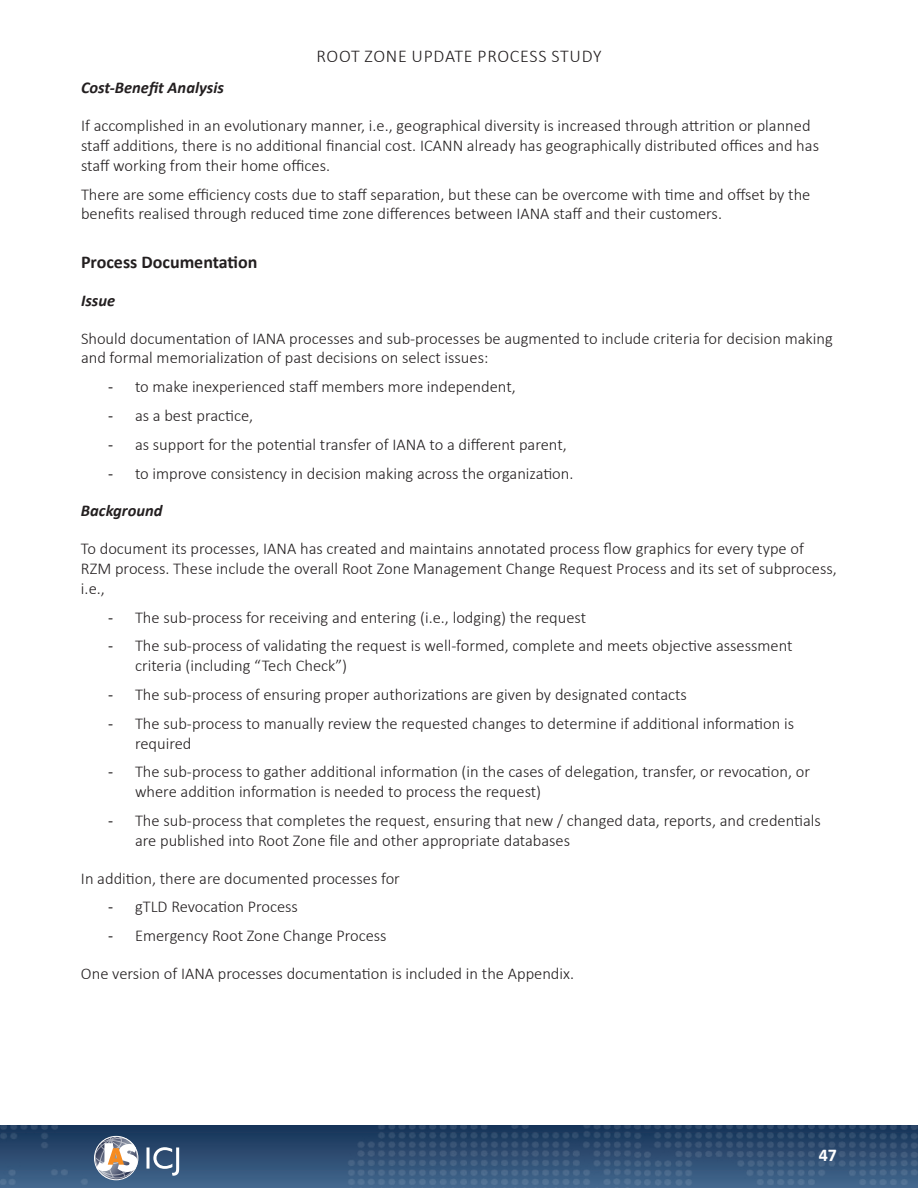
<style>
.page{position:relative;width:918px;height:1188px;background:#fff}
.page>*{position:absolute;margin:0;border:0;box-sizing:border-box;transform-origin:0 0}
.t1{font:300 18px "Calibri";letter-spacing:.04em;color:#231f20}
.Heading_2{font:700 18px "Calibri";color:#231f20}
.t2{font:700 18px "Calibri";color:#fff}
.Paragraph_1{font:300 16.5px/19.8px "Calibri";color:#231f20}
.Heading_4{font:italic 700 16.5px "Calibri";color:#231f20}
.s1{font-weight:400}
</style>
<div class="page">
<img style="left:0;top:1126px;width:918px;height:62px">
<svg style="left:147px;top:1147px;width:32px;height:29px"></svg>
<svg style="left:94px;top:1136px;width:44px;height:44px"></svg>
<div style="left:94px;top:1136px;width:44px;height:44px;border:1px solid #fff;border-radius:50%"></div>
<p class="t1" style="left:317px;top:45px;width:286px">ROOT ZONE UPDATE PROCESS STUDY</p>
<p class="Heading_4" style="left:81px;top:76px;width:144px">Cost-Benefit Analysis</p>
<p class="Paragraph_1" style="left:81px;top:116px;width:740px">If accomplished in an evolutionary manner, i.e., geographical diversity is increased through attrition or planned staff additions, there is no additional financial cost. ICANN already has geographically distributed offices and has staff working from their home offices.</p>
<p class="Paragraph_1" style="left:81px;top:184px;width:731px">There are some efficiency costs due to staff separation, but these can be overcome with time and offset by the benefits realised through reduced time zone differences between IANA staff and their customers.</p>
<p class="Heading_2" style="left:81px;top:249px;width:178px">Process Documentation</p>
<p class="Heading_4" style="left:81px;top:289px;width:36px">Issue</p>
<p class="Paragraph_1" style="left:81px;top:328px;width:753px">Should documentation of IANA processes and sub-processes be augmented to include criteria for decision making and formal memorialization of past decisions on select issues:</p>
<p class="Paragraph_1" style="left:108px;top:377px;width:409px"><span class="s1">-</span> to make inexperienced staff members more independent,</p>
<p class="Paragraph_1" style="left:108px;top:405px;width:147px"><span class="s1">-</span> as a best practice,</p>
<p class="Paragraph_1" style="left:108px;top:434px;width:460px"><span class="s1">-</span> as support for the potential transfer of IANA to a different parent,</p>
<p class="Paragraph_1" style="left:108px;top:463px;width:467px"><span class="s1">-</span> to improve consistency in decision making across the organization.</p>
<p class="Heading_4" style="left:81px;top:499px;width:83px">Background</p>
<p class="Paragraph_1" style="left:81px;top:539px;width:757px">To document its processes, IANA has created and maintains annotated process flow graphics for every type of<br>RZM process. These include the overall Root Zone Management Change Request Process and its set of subprocess, i.e.,</p>
<p class="Paragraph_1" style="left:108px;top:607px;width:480px"><span class="s1">-</span> The sub-process for receiving and entering (i.e., lodging) the request</p>
<p class="Paragraph_1" style="left:135px;top:636px;width:659px;text-indent:-27px"><span class="s1">-</span> The sub-process of validating the request is well-formed, complete and meets objective assessment criteria (including “Tech Check”)</p>
<p class="Paragraph_1" style="left:108px;top:684px;width:581px"><span class="s1">-</span> The sub-process of ensuring proper authorizations are given by designated contacts</p>
<p class="Paragraph_1" style="left:135px;top:713px;width:661px;text-indent:-27px"><span class="s1">-</span> The sub-process to manually review the requested changes to determine if additional information is required</p>
<p class="Paragraph_1" style="left:135px;top:762px;width:677px;text-indent:-27px"><span class="s1">-</span> The sub-process to gather additional information (in the cases of delegation, transfer, or revocation, or where addition information is needed to process the request)</p>
<p class="Paragraph_1" style="left:135px;top:810px;width:687px;text-indent:-27px"><span class="s1">-</span> The sub-process that completes the request, ensuring that new / changed data, reports, and credentials are published into Root Zone file and other appropriate databases</p>
<p class="Paragraph_1" style="left:81px;top:868px;width:320px">In addition, there are documented processes for</p>
<p class="Paragraph_1" style="left:108px;top:897px;width:192px"><span class="s1">-</span> gTLD Revocation Process</p>
<p class="Paragraph_1" style="left:108px;top:926px;width:280px"><span class="s1">-</span> Emergency Root Zone Change Process</p>
<p class="Paragraph_1" style="left:81px;top:963px;width:495px">One version of IANA processes documentation is included in the Appendix.</p>
<p class="t2" style="left:819px;top:1142px;width:20px">47</p>
</div>
